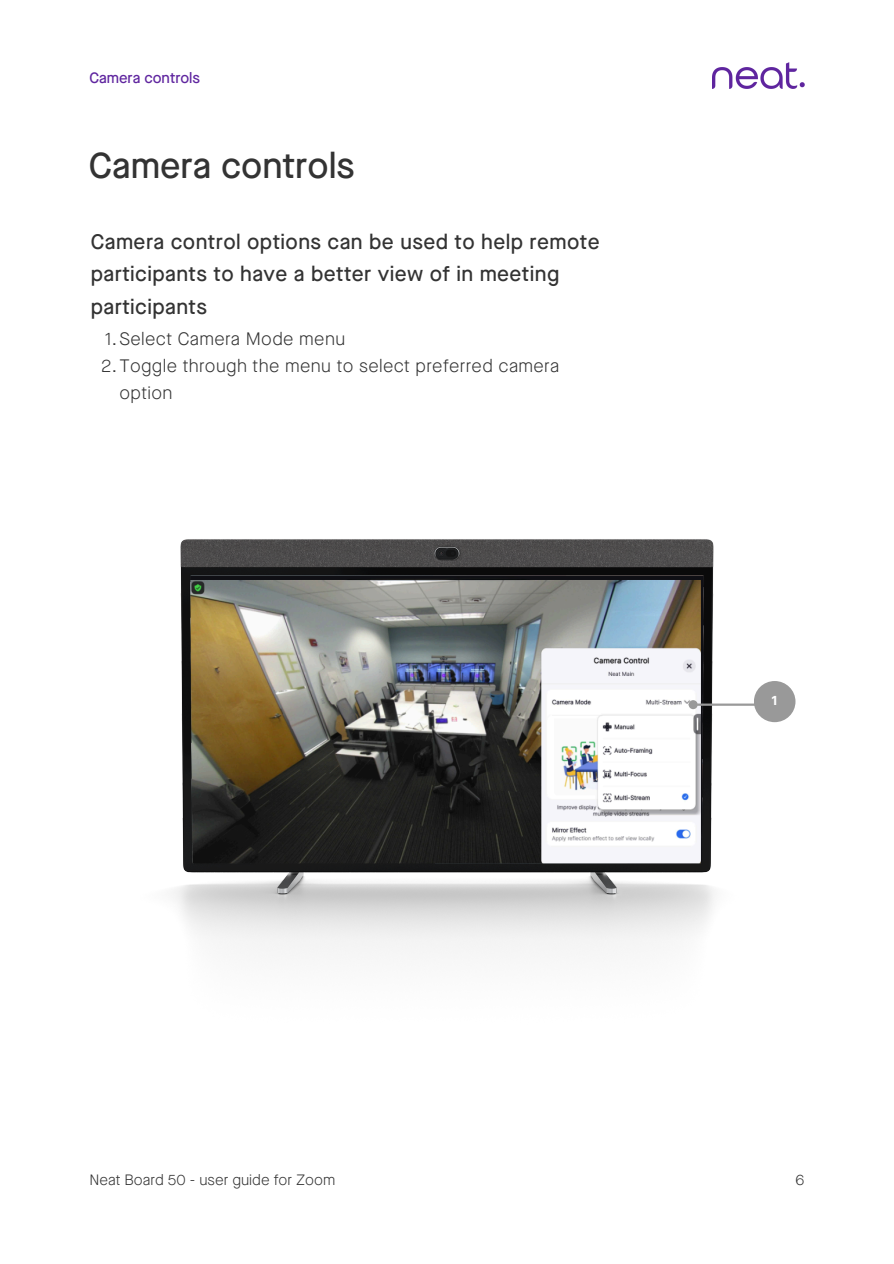
<style>
.page{position:relative;width:894px;height:1264px;background:#fff}
.page>*{position:absolute;margin:0;border:0;box-sizing:border-box;transform-origin:0 0}
.t1{font:500 36px "Maison Neue";color:#333}
.t2{font:500 21px/32.7px "Maison Neue";letter-spacing:.02em;color:#333}
.t3{font:300 18px/27px "Maison Neue";letter-spacing:.02em;color:#333}
.t4{font:300 15px "Maison Neue";color:#333}
.t5{font:500 15px "Maison Neue";color:#5f259f}
.t6{font:700 13.5px "Maison Neue";color:#fff}
</style>
<div class="page">
<img style="left:173px;top:539px;width:623px;height:414px">
<img style="left:712px;top:63px;width:91px;height:26px">
<hr style="left:697px;top:703px;width:61px;height:2px;background:#999">
<div style="left:689px;top:701px;width:7px;height:7px;background:#999;border-radius:50%"></div>
<div style="left:688px;top:700px;width:9px;height:9px;border:2px solid #999;border-radius:50%"></div>
<div style="left:753px;top:681px;width:42px;height:41px;background:#999;border-radius:50%"></div>
<h2 class="t5" style="left:89px;top:72px;width:112px">Camera controls</h2>
<p class="t1" style="left:89px;top:151px;width:267px">Camera controls</p>
<p class="t2" style="left:91px;top:227px;width:510px">Camera control options can be used to help remote participants to have a better view of in meeting participants</p>
<p class="t3" style="left:105px;top:327px;width:241px">1.Select Camera Mode menu</p>
<p class="t3" style="left:119px;top:354px;width:441px;text-indent:-18px">2.Toggle through the menu to select preferred camera option</p>
<p class="t6" style="left:771px;top:694px;width:7px">1</p>
<p class="t4" style="left:89px;top:1173px;width:247px">Neat Board 50 - user guide for Zoom</p>
<p class="t4" style="left:795px;top:1173px;width:10px">6</p>
</div>
